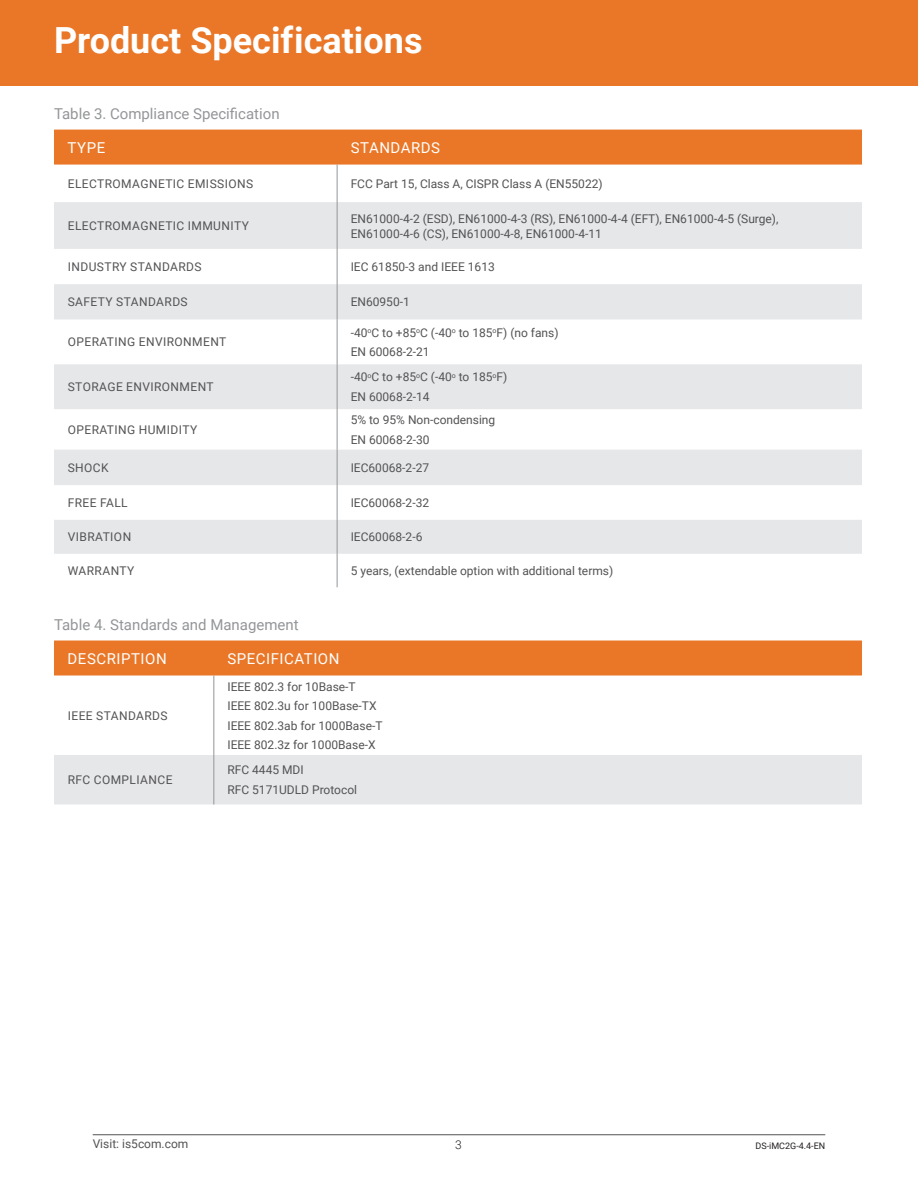
<style>
.page{position:relative;width:918px;height:1188px;background:#fff}
.page>*{position:absolute;margin:0;border:0;box-sizing:border-box;transform-origin:0 0}
.t1{font:700 36px "Roboto";color:#fff}
.t2{font:15px "Roboto";color:#939598}
.Table_Paragraph{font:15px "Roboto";letter-spacing:.035em;color:#fff}
.Table_Paragraph-2{font:12px/15px "Roboto";color:#535355}
.Table_Paragraph-3{font:12px "Roboto";letter-spacing:.035em;color:#535355}
.t3{font:300 12px "Roboto";color:#231f20}
.t4{font:9px "Roboto";color:#231f20}
</style>
<div class="page">
<hr style="left:93px;top:1134px;width:732px;height:1px;background:#535355">
<div style="left:0;top:0;width:918px;height:86px;background:#e97727"></div>
<div style="left:54px;top:130px;width:808px;height:35px;background:#e97727"></div>
<svg style="left:54px;top:202px;width:808px;height:352px;fill:#e6e7e9"></svg>
<hr style="left:337px;top:165px;width:1px;height:37px;background:#939598">
<hr style="left:337px;top:202px;width:1px;height:47px;background:#939598">
<hr style="left:337px;top:249px;width:1px;height:35px;background:#939598">
<hr style="left:337px;top:284px;width:1px;height:35px;background:#939598">
<hr style="left:337px;top:319px;width:1px;height:45px;background:#939598">
<hr style="left:337px;top:364px;width:1px;height:45px;background:#939598">
<hr style="left:337px;top:409px;width:1px;height:41px;background:#939598">
<hr style="left:337px;top:450px;width:1px;height:35px;background:#939598">
<hr style="left:337px;top:485px;width:1px;height:35px;background:#939598">
<hr style="left:337px;top:520px;width:1px;height:34px;background:#939598">
<hr style="left:337px;top:554px;width:1px;height:33px;background:#939598">
<div style="left:54px;top:641px;width:808px;height:35px;background:#e97727"></div>
<div style="left:54px;top:755px;width:808px;height:49px;background:#e6e7e9"></div>
<hr style="left:214px;top:676px;width:1px;height:79px;background:#939598">
<hr style="left:214px;top:755px;width:1px;height:49px;background:#939598">
<p class="t1" style="left:54px;top:15px;width:370px">Product Specifications</p>
<p class="t2" style="left:54px;top:103px;width:227px">Table 3. Compliance Specification</p>
<p class="Table_Paragraph" style="left:68px;top:137px;width:39px">TYPE</p>
<p class="Table_Paragraph" style="left:351px;top:137px;width:91px">STANDARDS</p>
<p class="Table_Paragraph-3" style="left:68px;top:175px;width:187px">ELECTROMAGNETIC EMISSIONS</p>
<p class="Table_Paragraph-2" style="left:351px;top:176px;width:254px">FCC Part 15, Class A, CISPR Class A (EN55022)</p>
<p class="Table_Paragraph-3" style="left:68px;top:217px;width:183px">ELECTROMAGNETIC IMMUNITY</p>
<p class="Table_Paragraph-2" style="left:351px;top:210px;width:429px">EN61000-4-2 (ESD), EN61000-4-3 (RS), EN61000-4-4 (EFT), EN61000-4-5 (Surge),<br>EN61000-4-6 (CS), EN61000-4-8, EN61000-4-11</p>
<p class="Table_Paragraph-3" style="left:68px;top:258px;width:135px">INDUSTRY STANDARDS</p>
<p class="Table_Paragraph-2" style="left:351px;top:259px;width:146px">IEC 61850-3 and IEEE 1613</p>
<p class="Table_Paragraph-3" style="left:68px;top:294px;width:121px">SAFETY STANDARDS</p>
<p class="Table_Paragraph-2" style="left:351px;top:294px;width:61px">EN60950-1</p>
<p class="Table_Paragraph-3" style="left:68px;top:334px;width:160px">OPERATING ENVIRONMENT</p>
<p class="Table_Paragraph-2" style="left:351px;top:324px;width:209px">-40<sup>o</sup>C to +85<sup>o</sup>C (-40<sup>o</sup> to 185<sup>o</sup>F) (no fans)</p>
<p class="Table_Paragraph-2" style="left:351px;top:344px;width:80px">EN 60068-2-21</p>
<p class="Table_Paragraph-3" style="left:68px;top:379px;width:147px">STORAGE ENVIRONMENT</p>
<p class="Table_Paragraph-3" style="left:68px;top:421px;width:131px">OPERATING HUMIDITY</p>
<p class="Table_Paragraph-2" style="left:351px;top:369px;width:158px">-40<sup>o</sup>C to +85<sup>o</sup>C (-40<sup>o</sup> to 185<sup>o</sup>F)</p>
<p class="Table_Paragraph-2" style="left:351px;top:389px;width:80px">EN 60068-2-14</p>
<p class="Table_Paragraph-2" style="left:351px;top:412px;width:146px">5% to 95% Non-condensing</p>
<p class="Table_Paragraph-2" style="left:351px;top:431px;width:80px">EN 60068-2-30</p>
<p class="Table_Paragraph-2" style="left:68px;top:460px;width:42px">SHOCK</p>
<p class="Table_Paragraph-2" style="left:351px;top:460px;width:80px">IEC60068-2-27</p>
<p class="Table_Paragraph-3" style="left:68px;top:494px;width:61px">FREE FALL</p>
<p class="Table_Paragraph-2" style="left:351px;top:495px;width:80px">IEC60068-2-32</p>
<p class="Table_Paragraph-3" style="left:68px;top:529px;width:65px">VIBRATION</p>
<p class="Table_Paragraph-2" style="left:351px;top:529px;width:73px">IEC60068-2-6</p>
<p class="Table_Paragraph-3" style="left:68px;top:562px;width:68px">WARRANTY</p>
<p class="Table_Paragraph-2" style="left:351px;top:563px;width:264px">5 years, (extendable option with additional terms)</p>
<p class="t2" style="left:54px;top:614px;width:246px">Table 4. Standards and Management</p>
<p class="Table_Paragraph" style="left:68px;top:648px;width:101px">DESCRIPTION</p>
<p class="Table_Paragraph" style="left:227px;top:648px;width:114px">SPECIFICATION</p>
<p class="Table_Paragraph-3" style="left:68px;top:707px;width:101px">IEEE STANDARDS</p>
<p class="Table_Paragraph-3" style="left:68px;top:772px;width:106px">RFC COMPLIANCE</p>
<p class="Table_Paragraph-2" style="left:227px;top:678px;width:130px">IEEE 802.3 for 10Base-T</p>
<p class="Table_Paragraph-2" style="left:227px;top:698px;width:151px">IEEE 802.3u for 100Base-TX</p>
<p class="Table_Paragraph-2" style="left:227px;top:717px;width:157px">IEEE 802.3ab for 1000Base-T</p>
<p class="Table_Paragraph-2" style="left:227px;top:737px;width:150px">IEEE 802.3z for 1000Base-X</p>
<p class="Table_Paragraph-2" style="left:227px;top:762px;width:78px">RFC 4445 MDI</p>
<p class="Table_Paragraph-2" style="left:227px;top:782px;width:131px">RFC 5171UDLD Protocol</p>
<p class="Table_Paragraph-2" style="left:93px;top:1136px;width:97px">Visit: is5com.com</p>
<p class="t4" style="left:756px;top:1140px;width:71px">DS-iMC2G-4.4-EN</p>
<p class="t3" style="left:455px;top:1136px;width:8px">3</p>
</div>
